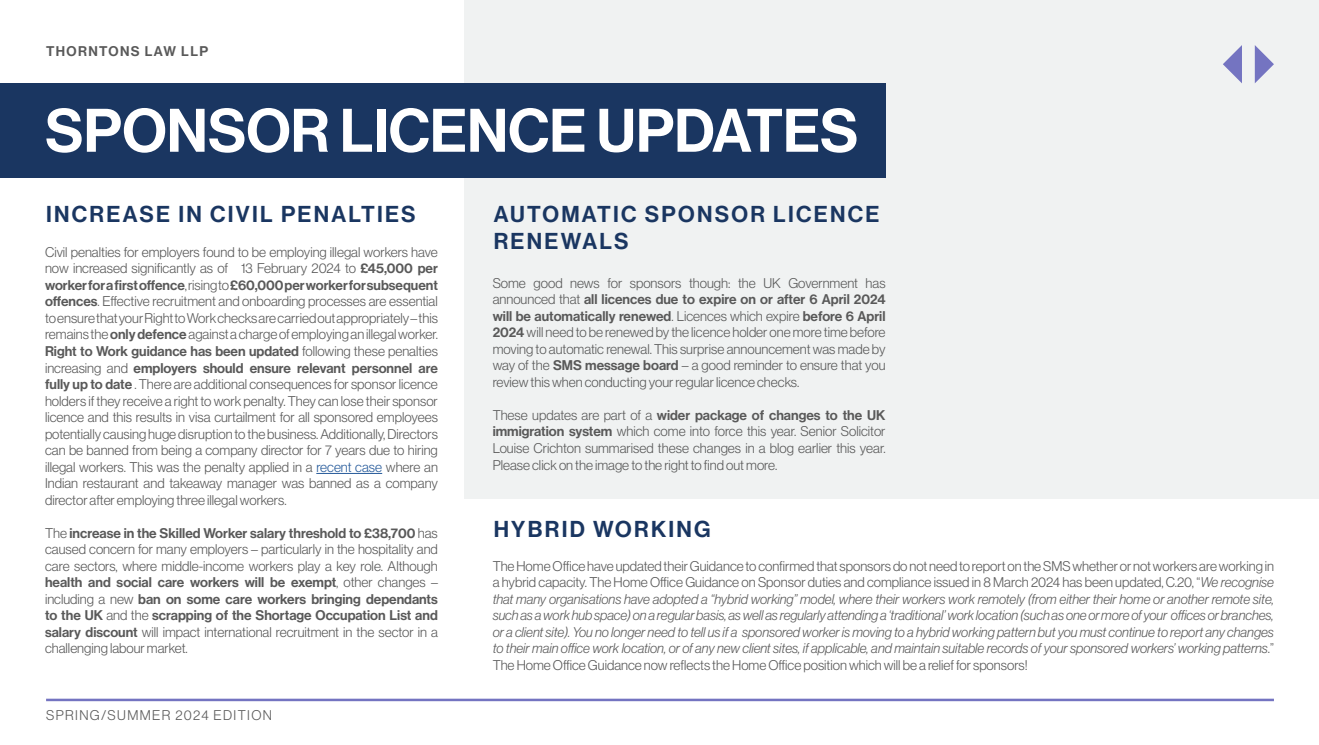
<style>
.page{position:relative;width:1319px;height:745px;background:#fff}
.page>*{position:absolute;margin:0;border:0;box-sizing:border-box;transform-origin:0 0}
.t1{font:60px "N Haas Grotesk DS Pro 65 Md";color:#fff}
.t2{font:22.5px/27px "N Haas Grotesk DS Pro 65 Md";letter-spacing:.1em;color:#1a3661}
.t3{font:13.75px/16.5px "N Haas Grotesk DS Pro 45 Lt";color:#595959}
.t4{font:13.75px/16.5px "N Haas Grotesk DS Pro 65 Md";color:#595959}
.t5{font:13.75px/16.5px "N Haas Grotesk DS Pro 46 Lt It";color:#595959;text-align:justify}
.t6{font:13.75px "N Haas Grotesk DS Pro 45 Lt";letter-spacing:.1em;color:#595959}
.t7{font:13.75px "N Haas Grotesk DS Pro 65 Md";letter-spacing:.1em;color:#595959}
.s1{font-family:"N Haas Grotesk DS Pro 65 Md"}
.s2{font-family:"N Haas Grotesk DS Pro 45 Lt"}
.s3{color:#275b9b}
.s4{font-family:"N Haas Grotesk DS Pro 46 Lt It"}
</style>
<div class="page">
<div style="left:464px;top:0;width:854px;height:498px;background:#f0f2f2"></div>
<hr style="left:46px;top:698px;width:1227px;height:2px;background:#7474c1">
<svg style="left:1223px;top:46px;width:18px;height:36px"></svg>
<svg style="left:1254px;top:45px;width:19px;height:38px"></svg>
<div style="left:0;top:83px;width:885px;height:94px;background:#1a3661"></div>
<hr style="left:316px;top:473px;width:66px;height:1px;background:#275b9b">
<p class="t7" style="left:46px;top:43px;width:164px">THORNTONS LAW LLP</p>
<h1 class="t1" style="left:45px;top:96px;width:814px">SPONSOR LICENCE UPDATES</h1>
<h2 class="t2" style="left:46px;top:201px;width:371px">INCREASE IN CIVIL PENALTIES</h2>
<h2 class="t2" style="left:493px;top:201px;width:387px">AUTOMATIC SPONSOR LICENCE<br>RENEWALS</h2>
<p class="t3" style="left:45px;top:243px;width:394px">Civil penalties for employers found to be employing illegal workers have now increased significantly as of 13 February 2024 to <span class="s1">£45,000 per</span></p>
<p class="t4" style="left:45px;top:277px;width:394px">worker for a first offence<span class="s2">, rising to</span> £60,000 per worker for subsequent</p>
<p class="t3" style="left:45px;top:293px;width:394px;text-align:justify"><span class="s1">offences</span>. Effective recruitment and onboarding processes are essential to ensure that your Right to Work checks are carried out appropriately – this remains the <span class="s1">only defence</span> against a charge of employing an illegal worker.</p>
<p class="t4" style="left:45px;top:343px;width:394px">Right to Work guidance has been updated <span class="s2">following these penalties increasing and</span> employers should ensure relevant personnel are</p>
<p class="t3" style="left:45px;top:375px;width:394px;text-align:justify"><span class="s1">fully up to date</span> . There are additional consequences for sponsor licence holders if they receive a right to work penalty. They can lose their sponsor licence and this results in visa curtailment for all sponsored employees potentially causing huge disruption to the business. Additionally, Directors can be banned from being a company director for 7 years due to hiring illegal workers. This was the penalty applied in a <span class="s3">recent case</span> where an Indian restaurant and takeaway manager was banned as a company director after employing three illegal workers.</p>
<p class="t4" style="left:45px;top:524px;width:394px"><span class="s2">The</span> increase in the Skilled Worker salary threshold to £38,700 <span class="s2">has</span></p>
<p class="t3" style="left:45px;top:540px;width:394px">caused concern for many employers – particularly in the hospitality and care sectors, where middle-income workers play a key role. Although</p>
<p class="t4" style="left:45px;top:574px;width:394px;text-align:justify">health and social care workers will be exempt<span class="s2">, other changes – including a new</span> ban on some care workers bringing dependants to the UK <span class="s2">and the</span> scrapping of the Shortage Occupation List and</p>
<p class="t3" style="left:45px;top:623px;width:394px"><span class="s1">salary discount</span> will impact international recruitment in the sector in a challenging labour market.</p>
<p class="t3" style="left:492px;top:274px;width:394px">Some good news for sponsors though: the UK Government has</p>
<p class="t4" style="left:492px;top:291px;width:394px"><span class="s2">announced that</span> all licences due to expire on or after 6 April 2024 will be automatically renewed<span class="s2">. Licences which expire</span> before 6 April</p>
<p class="t3" style="left:492px;top:324px;width:394px;text-align:justify"><span class="s1">2024</span> will need to be renewed by the licence holder one more time before moving to automatic renewal. This surprise announcement was made by way of the <span class="s1">SMS message board</span> – a good reminder to ensure that you review this when conducting your regular licence checks.</p>
<p class="t4" style="left:492px;top:407px;width:394px"><span class="s2">These updates are part of a</span> wider package of changes to the UK</p>
<p class="t3" style="left:492px;top:423px;width:394px;text-align:justify"><span class="s1">immigration system</span> which come into force this year. Senior Solicitor Louise Crichton summarised these changes in a blog earlier this year.<br>Please click on the image to the right to find out more.</p>
<h2 class="t2" style="left:493px;top:516px;width:218px">HYBRID WORKING</h2>
<p class="t3" style="left:492px;top:557px;width:782px">The Home Office have updated their Guidance to confirmed that sponsors do not need to report on the SMS whether or not workers are working in a hybrid capacity. The Home Office Guidance on Sponsor duties and compliance issued in 8 March 2024 has been updated, C.20, “<span class="s4">We recognise</span></p>
<p class="t5" style="left:492px;top:590px;width:782px">that many organisations have adopted a “hybrid working” model, where their workers work remotely (from either their home or another remote site, such as a work hub space) on a regular basis, as well as regularly attending a ‘traditional’ work location (such as one or more of your offices or branches, or a client site). You no longer need to tell us if a sponsored worker is moving to a hybrid working pattern but you must continue to report any changes to their main office work location, or of any new client sites, if applicable, and maintain suitable records of your sponsored workers’ working patterns<span class="s2">.”</span></p>
<p class="t3" style="left:492px;top:656px;width:536px">The Home Office Guidance now reflects the Home Office position which will be a relief for sponsors!</p>
<p class="t6" style="left:46px;top:707px;width:227px">SPRING/SUMMER 2024 EDITION</p>
</div>
